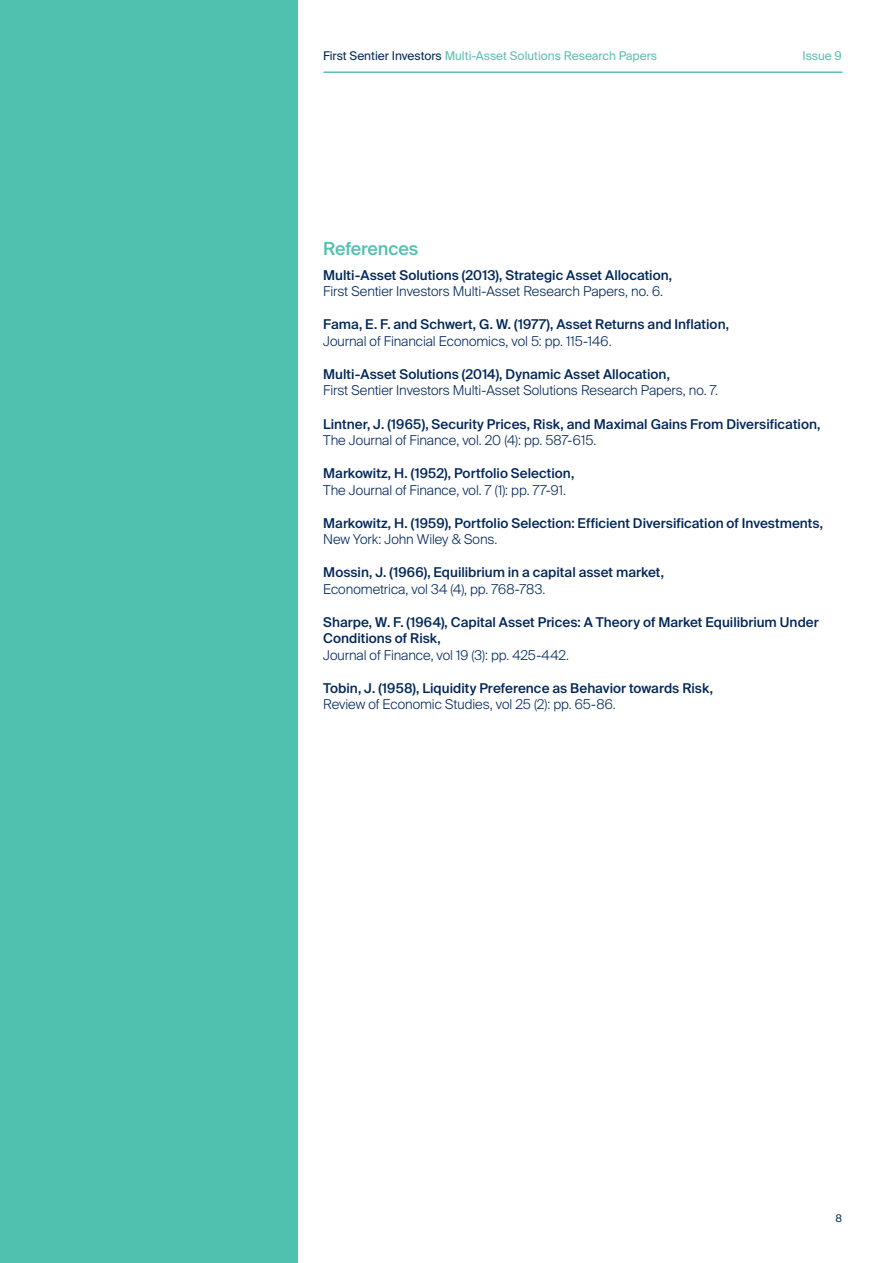
<style>
.page{position:relative;width:893px;height:1263px;background:#fff}
.page>*{position:absolute;margin:0;border:0;box-sizing:border-box;transform-origin:0 0}
.t1{font:500 18px "Suisse Intl";letter-spacing:-.01em;color:#50c1af}
.t2{font:500 13.5px/16.5px "Suisse Intl";letter-spacing:.005em;color:#002659}
.t3{font:300 13.5px "Suisse Intl";color:#002659}
.t4{font:12px "Suisse Intl";letter-spacing:-.005em;color:#60beb3}
.t5{font:10.5px "Suisse Intl";color:#022856}
.s1{color:#022856}
</style>
<div class="page">
<hr style="left:324px;top:71px;width:518px;height:2px;background:#60beb3">
<div style="left:0;top:0;width:298px;height:1263px;background:#50c1af"></div>
<p class="t4" style="left:323px;top:49px;width:336px"><span class="s1">First Sentier Investors</span> Multi-Asset Solutions Research Papers</p>
<p class="t4" style="left:802px;top:49px;width:41px">Issue 9</p>
<h1 class="t1" style="left:323px;top:238px;width:97px">References</h1>
<p class="t2" style="left:323px;top:267px;width:350px">Multi-Asset Solutions (2013), Strategic Asset Allocation,</p>
<p class="t3" style="left:323px;top:284px;width:341px">First Sentier Investors Multi-Asset Research Papers, no. 6.</p>
<p class="t2" style="left:323px;top:316px;width:407px">Fama, E. F. and Schwert, G. W. (1977), Asset Returns and Inflation,</p>
<p class="t3" style="left:323px;top:333px;width:290px">Journal of Financial Economics, vol 5: pp. 115-146.</p>
<p class="t2" style="left:323px;top:366px;width:348px">Multi-Asset Solutions (2014), Dynamic Asset Allocation,</p>
<p class="t3" style="left:323px;top:383px;width:396px">First Sentier Investors Multi-Asset Solutions Research Papers, no. 7.</p>
<p class="t2" style="left:323px;top:416px;width:499px">Lintner, J. (1965), Security Prices, Risk, and Maximal Gains From Diversification,</p>
<p class="t3" style="left:323px;top:432px;width:275px">The Journal of Finance, vol. 20 (4): pp. 587-615.</p>
<p class="t2" style="left:323px;top:465px;width:253px">Markowitz, H. (1952), Portfolio Selection,</p>
<p class="t3" style="left:323px;top:482px;width:245px">The Journal of Finance, vol. 7 (1): pp. 77-91.</p>
<p class="t2" style="left:323px;top:515px;width:501px">Markowitz, H. (1959), Portfolio Selection: Efficient Diversification of Investments,</p>
<p class="t3" style="left:323px;top:532px;width:176px">New York: John Wiley &amp; Sons.</p>
<p class="t2" style="left:323px;top:564px;width:342px">Mossin, J. (1966), Equilibrium in a capital asset market,</p>
<p class="t3" style="left:323px;top:581px;width:224px">Econometrica, vol 34 (4), pp. 768-783.</p>
<p class="t2" style="left:323px;top:614px;width:497px">Sharpe, W. F. (1964), Capital Asset Prices: A Theory of Market Equilibrium Under<br>Conditions of Risk,</p>
<p class="t3" style="left:323px;top:647px;width:247px">Journal of Finance, vol 19 (3): pp. 425-442.</p>
<p class="t2" style="left:323px;top:680px;width:391px">Tobin, J. (1958), Liquidity Preference as Behavior towards Risk,</p>
<p class="t3" style="left:323px;top:697px;width:294px">Review of Economic Studies, vol 25 (2): pp. 65-86.</p>
<p class="t5" style="left:836px;top:1212px;width:8px">8</p>
</div>
